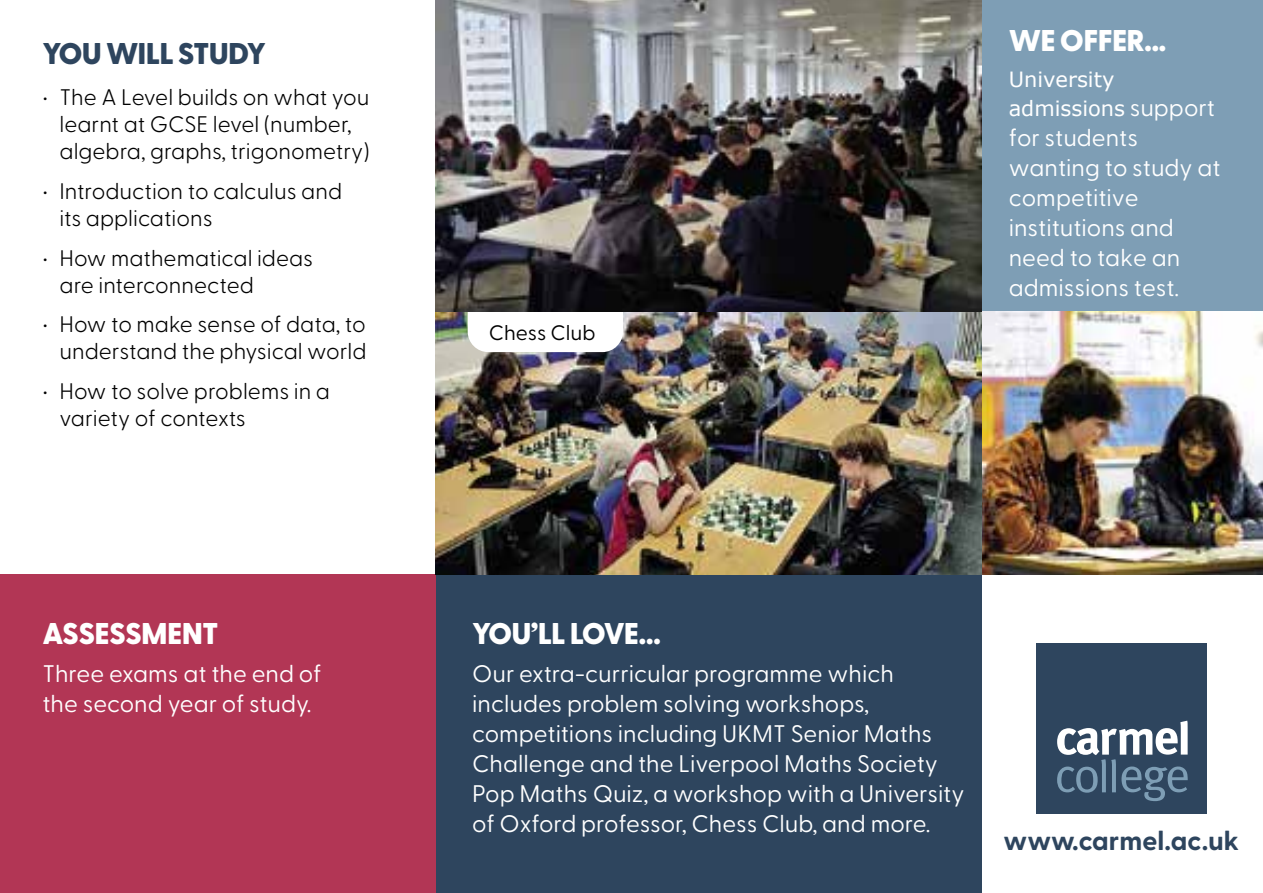
<style>
.page{position:relative;width:1263px;height:893px;background:#fff}
.page>*{position:absolute;margin:0;border:0;box-sizing:border-box;transform-origin:0 0}
.t1{font:800 30px "Greycliff CF";letter-spacing:-.025em;color:#fff}
.t2{font:800 30px "Greycliff CF";letter-spacing:-.055em;color:#fff}
.t3{font:800 30px "Greycliff CF";letter-spacing:-.025em;color:#2e455e}
.t4{font:700 27px "Greycliff CF";color:#2e455e}
.t5{font:24px/30px "Greycliff CF";color:#fff}
.t6{font:300 22.5px/27px "Greycliff CF";color:#000}
.t7{font:21px/29.4px "Verdana";color:#fff}
.t8{font:21px "Greycliff CF";color:#000}
.s1{font-family:"Greycliff CF";font-size:24px}
</style>
<div class="page">
<div style="left:981px;top:0;width:282px;height:575px;background:#7e9eb5"></div>
<div style="left:1036px;top:643px;width:170px;height:170px;background:#2e455e"></div>
<svg style="left:1057px;top:721px;width:131px;height:80px"></svg>
<div style="left:435px;top:575px;width:546px;height:318px;background:#2e455e"></div>
<div style="left:0;top:575px;width:435px;height:318px;background:#b23655"></div>
<img style="left:435px;top:311px;width:828px;height:264px">
<svg style="left:468px;top:311px;width:155px;height:41px"></svg>
<img style="left:435px;top:0;width:546px;height:311px">
<p class="t3" style="left:43px;top:30px;width:225px">YOU WILL STUDY</p>
<p class="t6" style="left:60px;top:82px;width:312px;text-indent:-17px">• The A Level builds on what you learnt at GCSE level (number, algebra, graphs, trigonometry)</p>
<p class="t6" style="left:60px;top:176px;width:284px;text-indent:-17px">• Introduction to calculus and its applications</p>
<p class="t6" style="left:60px;top:242px;width:255px;text-indent:-17px">• How mathematical ideas are interconnected</p>
<p class="t6" style="left:43px;top:309px;width:325px;text-align:right">• How to make sense of data, to understand the physical world</p>
<p class="t6" style="left:60px;top:376px;width:272px;text-indent:-17px">• How to solve problems in a variety of contexts</p>
<p class="t8" style="left:489px;top:317px;width:108px">Chess Club</p>
<p class="t1" style="left:1009px;top:18px;width:159px">WE OFFER...</p>
<p class="t7" style="left:1009px;top:64px;width:208px">University admissions <span class="s1">support</span></p>
<p class="t5" style="left:1009px;top:121px;width:213px">for students wanting to study at competitive institutions and need to take an admissions test.</p>
<p class="t1" style="left:43px;top:610px;width:178px">ASSESSMENT</p>
<p class="t2" style="left:472px;top:610px;width:190px">YOU’LL LOVE...</p>
<p class="t5" style="left:43px;top:657px;width:280px">Three exams at the end of the second year of study.</p>
<p class="t5" style="left:472px;top:657px;width:494px">Our extra-curricular programme which includes problem solving workshops, competitions including UKMT Senior Maths Challenge and the Liverpool Maths Society Pop Maths Quiz, a workshop with a University of Oxford professor, Chess Club, and more.</p>
<p class="t4" style="left:1003px;top:820px;width:237px">www.carmel.ac.uk</p>
</div>
